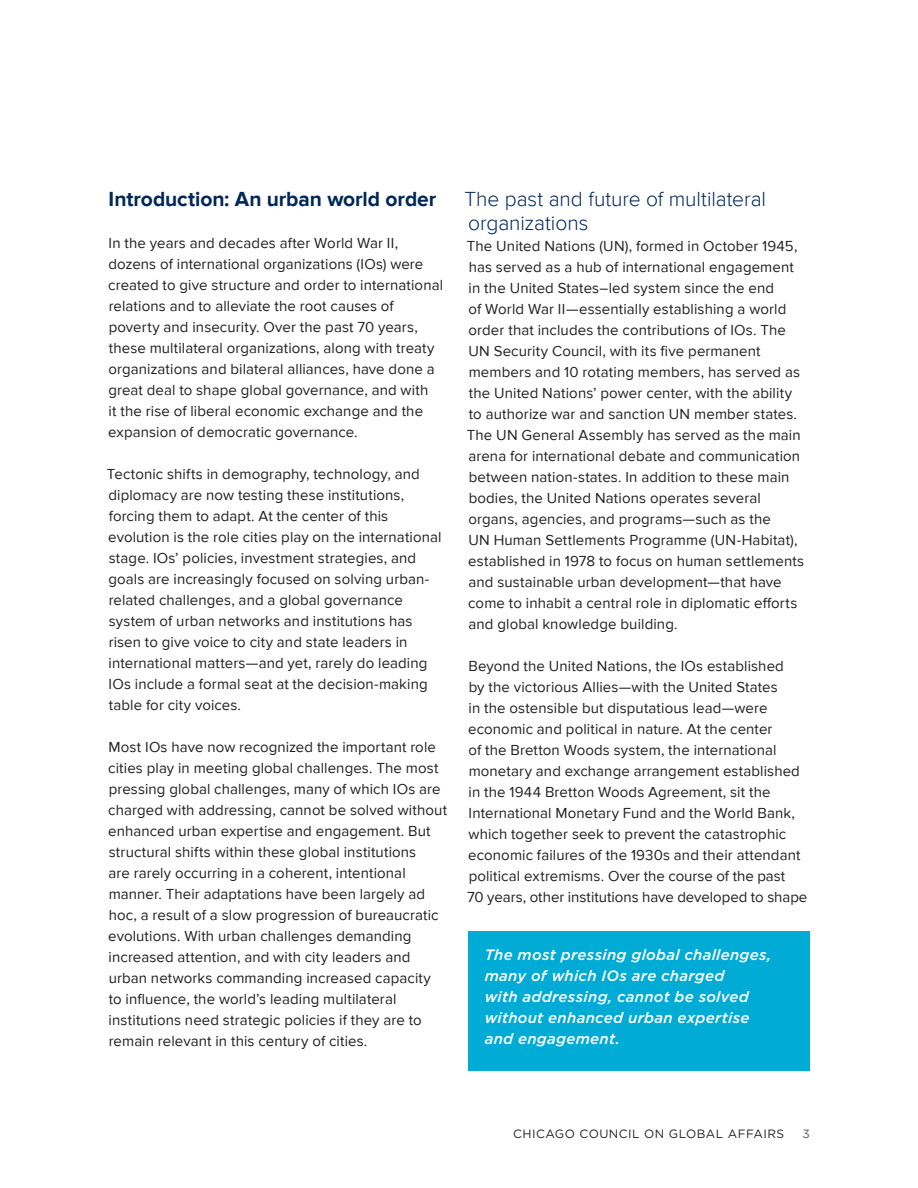
<style>
.page{position:relative;width:918px;height:1188px;background:#fff}
.page>*{position:absolute;margin:0;border:0;box-sizing:border-box;transform-origin:0 0}
.Heading_2{font:300 21px/24px "Proxima Nova";letter-spacing:-.005em;color:#002858}
.Heading_1{font:700 21px "Proxima Nova";letter-spacing:-.005em;color:#002858}
.t1{font:15px/21px "Proxima Nova";letter-spacing:.01em;color:#231f20}
.Endnote_text{font:italic 500 15px/21px "Gotham";letter-spacing:.02em;color:#fff}
.t2{font:12px "Gotham";letter-spacing:.04em;color:#231f20}
.t3{font:12px "Gotham";color:#57585a}
</style>
<div class="page">
<div style="left:468px;top:932px;width:342px;height:139px;background:#00abd6"></div>
<p class="Heading_1" style="left:109px;top:187px;width:329px">Introduction: An urban world order</p>
<p class="t1" style="left:108px;top:232px;width:336px">In the years and decades after World War II, dozens of international organizations (IOs) were created to give structure and order to international relations and to alleviate the root causes of poverty and insecurity. Over the past 70 years, these multilateral organizations, along with treaty organizations and bilateral alliances, have done a great deal to shape global governance, and with<br>it the rise of liberal economic exchange and the expansion of democratic governance.</p>
<p class="t1" style="left:107px;top:463px;width:336px">Tectonic shifts in demography, technology, and diplomacy are now testing these institutions, forcing them to adapt. At the center of this evolution is the role cities play on the international stage. IOs’ policies, investment strategies, and goals are increasingly focused on solving urban&shy;related challenges, and a global governance system of urban networks and institutions has risen to give voice to city and state leaders in international matters—and yet, rarely do leading IOs include a formal seat at the decision-making table for city voices.</p>
<p class="t1" style="left:108px;top:736px;width:340px">Most IOs have now recognized the important role cities play in meeting global challenges. The most pressing global challenges, many of which IOs are charged with addressing, cannot be solved without enhanced urban expertise and engagement. But structural shifts within these global institutions<br>are rarely occurring in a coherent, intentional manner. Their adaptations have been largely ad hoc, a result of a slow progression of bureaucratic evolutions. With urban challenges demanding increased attention, and with city leaders and urban networks commanding increased capacity to influence, the world’s leading multilateral institutions need strategic policies if they are to remain relevant in this century of cities.</p>
<p class="Heading_2" style="left:465px;top:187px;width:303px">The past and future of multilateral organizations</p>
<p class="t1" style="left:467px;top:235px;width:339px">The United Nations (UN), formed in October 1945, has served as a hub of international engagement in the United States–led system since the end<br>of World War II—essentially establishing a world order that includes the contributions of IOs. The UN Security Council, with its five permanent members and 10 rotating members, has served as the United Nations’ power center, with the ability to authorize war and sanction UN member states.<br>The UN General Assembly has served as the main arena for international debate and communication between nation-states. In addition to these main bodies, the United Nations operates several organs, agencies, and programs—such as the<br>UN Human Settlements Programme (UN-Habitat), established in 1978 to focus on human settlements and sustainable urban development—that have come to inhabit a central role in diplomatic efforts and global knowledge building.</p>
<p class="t1" style="left:467px;top:655px;width:342px">Beyond the United Nations, the IOs established<br>by the victorious Allies—with the United States<br>in the ostensible but disputatious lead—were economic and political in nature. At the center<br>of the Bretton Woods system, the international monetary and exchange arrangement established in the 1944 Bretton Woods Agreement, sit the International Monetary Fund and the World Bank, which together seek to prevent the catastrophic economic failures of the 1930s and their attendant political extremisms. Over the course of the past<br>70 years, other institutions have developed to shape</p>
<p class="Endnote_text" style="left:485px;top:944px;width:288px">The most pressing global challenges, many of which IOs are charged<br>with addressing, cannot be solved without enhanced urban expertise and engagement.</p>
<p class="t2" style="left:513px;top:1126px;width:273px">CHICAGO COUNCIL ON GLOBAL AFFAIRS</p>
<p class="t3" style="left:803px;top:1126px;width:9px">3</p>
</div>
